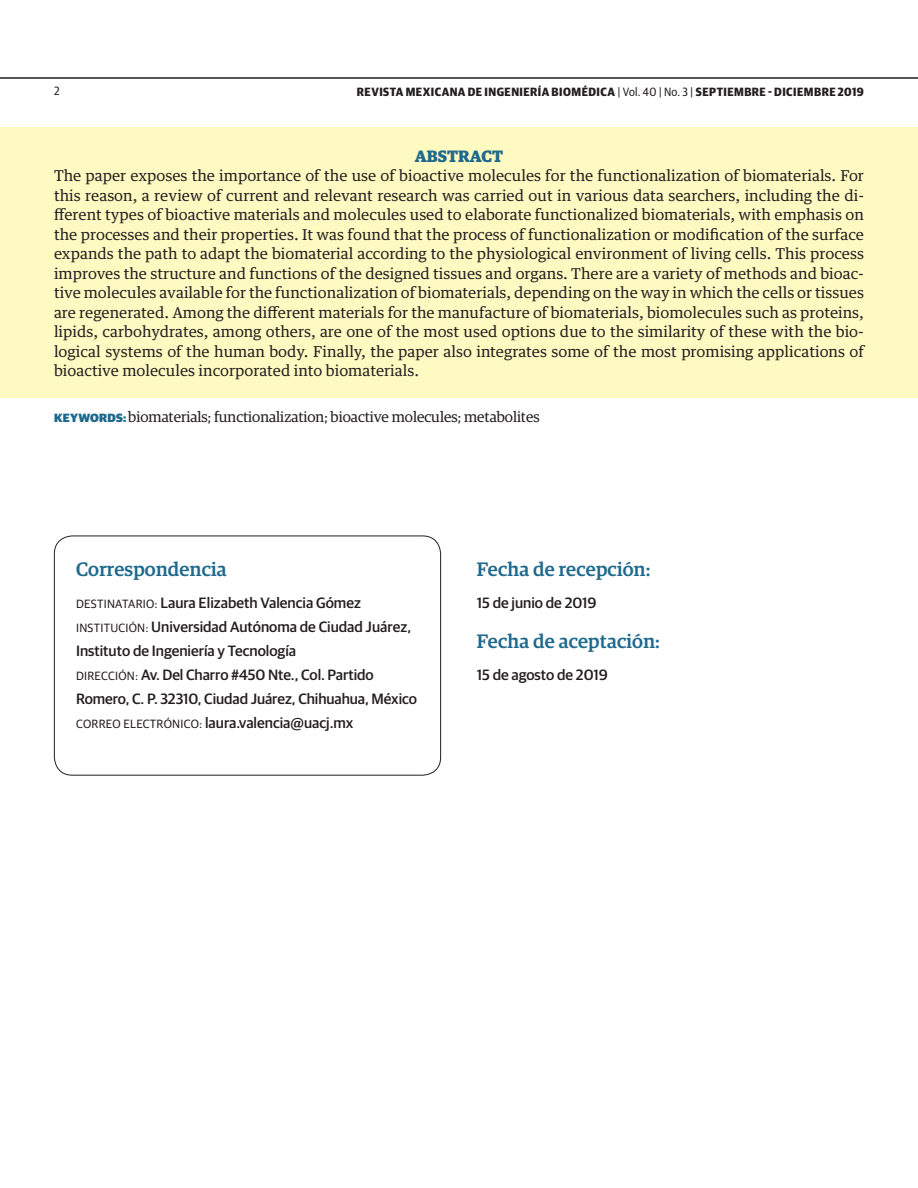
<style>
.page{position:relative;width:918px;height:1188px;background:#fff}
.page>*{position:absolute;margin:0;border:0;box-sizing:border-box;transform-origin:0 0}
.t1{font:500 19.5px "Guardian Egyp";letter-spacing:.01em;color:#1e698c}
.t2{font:700 16.5px "Guardian Egyp";color:#1e698c}
.t3{font:15px/19.5px "Guardian Egyptian Text";color:#231f20;text-align:justify}
.t4{font:500 15px/24px "Guardian Sans";color:#231f20}
.t5{font:15px "Guardian Egyptian";color:#231f20}
.t6{font:700 12px "Guardian Sans Narrow";letter-spacing:.04em;color:#231f20}
.t7{font:12px "Guardian Sans Narrow";color:#231f20}
.s1{font-weight:400}
.s2{font-family:"Guardian Sans";font-weight:900;font-size:12px;color:#1e698c}
.s3{font-weight:400;font-size:12px}
</style>
<div class="page">
<hr style="left:0;top:77px;width:918px;height:2px;background:#231f20">
<div style="left:54px;top:536px;width:387px;height:240px;border:1px solid #231f20;border-radius:18px"></div>
<div style="left:0;top:128px;width:918px;height:270px;background:#fffac1"></div>
<p class="t7" style="left:54px;top:82px;width:7px">2</p>
<p class="t6" style="left:357px;top:83px;width:508px">REVISTA MEXICANA DE INGENIERÍA BIOMÉDICA <span class="s1">| Vol. 40 | No. 3 |</span> SEPTIEMBRE - DICIEMBRE 2019</p>
<p class="t2" style="left:415px;top:143px;width:90px">ABSTRACT</p>
<p class="t3" style="left:54px;top:165px;width:812px">The paper exposes the importance of the use of bioactive molecules for the functionalization of biomaterials. For this reason, a review of current and relevant research was carried out in various data searchers, including the di&shy;fferent types of bioactive materials and molecules used to elaborate functionalized biomaterials, with emphasis on the processes and their properties. It was found that the process of functionalization or modification of the surface expands the path to adapt the biomaterial according to the physiological environment of living cells. This process improves the structure and functions of the designed tissues and organs. There are a variety of methods and bioac&shy;tive molecules available for the functionalization of biomaterials, depending on the way in which the cells or tissues are regenerated. Among the different materials for the manufacture of biomaterials, biomolecules such as proteins, lipids, carbohydrates, among others, are one of the most used options due to the similarity of these with the bio&shy;logical systems of the human body. Finally, the paper also integrates some of the most promising applications of bioactive molecules incorporated into biomaterials.</p>
<p class="t5" style="left:54px;top:407px;width:487px"><span class="s2">KEYWORDS:</span> biomaterials; functionalization; bioactive molecules; metabolites</p>
<h1 class="t1" style="left:76px;top:555px;width:152px">Correspondencia</h1>
<p class="t4" style="left:76px;top:589px;width:343px"><span class="s3">DESTINATARIO:</span> Laura Elizabeth Valencia Gómez <span class="s3">INSTITUCIÓN:</span> Universidad Autónoma de Ciudad Juárez, Instituto de Ingeniería y Tecnología<br><span class="s3">DIRECCIÓN:</span> Av. Del Charro #450 Nte., Col. Partido Romero, C. P. 32310, Ciudad Juárez, Chihuahua, México <span class="s3">CORREO ELECTRÓNICO:</span> laura.valencia@uacj.mx</p>
<h1 class="t1" style="left:477px;top:555px;width:175px">Fecha de recepción:</h1>
<p class="t4" style="left:477px;top:589px;width:121px">15 de junio de 2019</p>
<h1 class="t1" style="left:477px;top:627px;width:184px">Fecha de aceptación:</h1>
<p class="t4" style="left:477px;top:661px;width:132px">15 de agosto de 2019</p>
</div>
